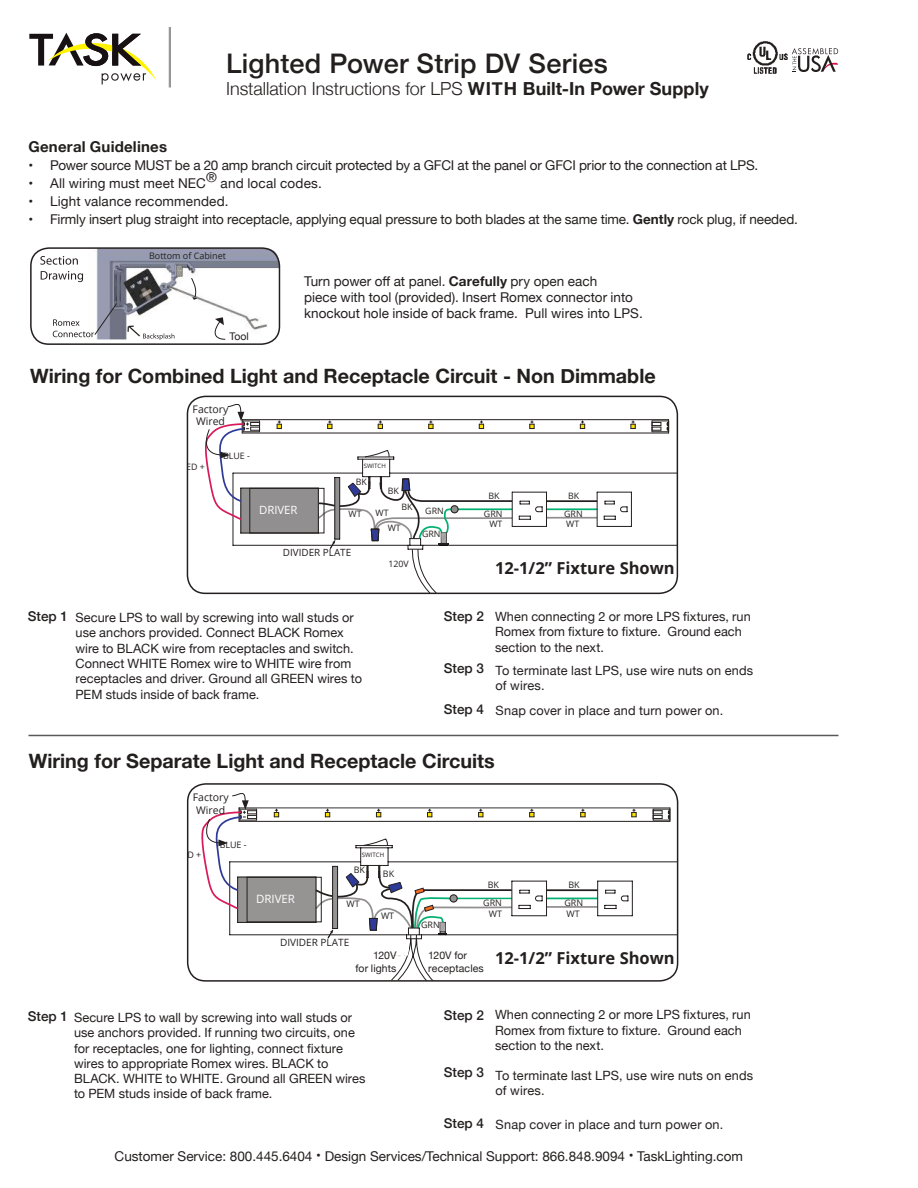
<style>
.page{position:relative;width:918px;height:1188px;background:#fff}
.page>*{position:absolute;margin:0;border:0;box-sizing:border-box;transform-origin:0 0}
.t1{font:500 27px "Helvetica Neue";letter-spacing:.01em;color:#241f1f}
.t2{font:700 19.8px "Helvetica Neue";color:#241f1f}
.t3{font:300 18px "Helvetica Neue";letter-spacing:-.005em;color:#241f1f}
.t4{font:700 16.5px "Open Sans";color:#241f1f}
.t5{font:700 15px "Helvetica Neue";letter-spacing:.015em;color:#241f1f}
.t6{font:13.5px/16.2px "Helvetica Neue";color:#241f1f}
.t7{font:500 13.5px "Helvetica Neue";color:#241f1f}
.t8{font:12.75px/15.3px "Helvetica Neue";letter-spacing:.005em;color:#241f1f}
.t9{font:11.4px "Open Sans";color:#fff}
.t10{font:10.5px/12.6px "Helvetica Neue";letter-spacing:.005em;color:#241f1f;text-align:right}
.t11{font:10.5px/12.6px "Open Sans";color:#241f1f;text-align:center}
.t12{font:10.05px "Open Sans";color:#241f1f}
.t13{font:9.9px "Open Sans";color:#241f1f}
.t14{font:9px "Open Sans";color:#241f1f}
.t15{font:8.85px "Open Sans";color:#241f1f}
.t16{font:6.15px "Open Sans";color:#241f1f}
.t17{font:6px "Open Sans";color:#241f1f}
.s1{font-weight:700}
.s2{font-weight:500;font-size:13.5px}
</style>
<div class="page">
<svg style="left:792px;top:48px;width:46px;height:24px"></svg>
<img style="left:747px;top:41px;width:41px;height:33px">
<hr style="left:169px;top:27px;width:2px;height:60px;background:#969698">
<svg style="left:29px;top:33px;width:127px;height:51px"></svg>
<img style="left:88px;top:247px;width:191px;height:92px">
<svg style="left:41px;top:271px;width:42px;height:11px"></svg>
<svg style="left:40px;top:256px;width:38px;height:9px"></svg>
<svg style="left:53px;top:302px;width:65px;height:35px"></svg>
<svg style="left:191px;top:278px;width:7px;height:22px"></svg>
<svg style="left:127px;top:325px;width:47px;height:15px"></svg>
<div style="left:30px;top:247px;width:250px;height:98px;border:2px solid #241f1f;border-radius:18px"></div>
<svg style="left:207px;top:317px;width:19px;height:23px"></svg>
<div style="left:187px;top:396px;width:491px;height:198px;border:2px solid #241f1f;border-radius:18px"></div>
<div style="left:187px;top:783px;width:491px;height:199px;border:2px solid #241f1f;border-radius:18px"></div>
<hr style="left:28px;top:735px;width:810px;height:1px;background:#5a5758">
<svg style="left:197px;top:399px;width:480px;height:194px"></svg>
<div style="left:250px;top:488px;width:74px;height:45px;border:1px solid #241f1f"></div>
<svg style="left:198px;top:788px;width:480px;height:193px"></svg>
<h1 class="t1" style="left:226px;top:42px;width:383px">Lighted Power Strip DV Series</h1>
<h3 class="t3" style="left:226px;top:74px;width:484px">Installation Instructions for LPS <span class="s1">WITH Built-In Power Supply</span></h3>
<p class="t5" style="left:28px;top:135px;width:140px">General Guidelines</p>
<p class="t6" style="left:28px;top:158px;width:731px">• Power source MUST be a 20 amp branch circuit protected by a GFCI at the panel or GFCI prior to the connection at LPS.</p>
<p class="t6" style="left:28px;top:176px;width:295px">• All wiring must meet NEC® and local codes.</p>
<p class="t6" style="left:28px;top:194px;width:201px">• Light valance recommended.</p>
<p class="t6" style="left:28px;top:212px;width:771px">• Firmly insert plug straight into receptacle, applying equal pressure to both blades at the same time. <span class="s1">Gently</span> rock plug, if needed.</p>
<p class="t14" style="left:149px;top:249px;width:78px">Bottom of Cabinet</p>
<p class="t10" style="left:229px;top:331px;width:21px">Tool</p>
<p class="t6" style="left:304px;top:273px;width:340px">Turn power off at panel. <span class="s1">Carefully</span> pry open each<br>piece with tool (provided). Insert Romex connector into knockout hole inside of back frame. Pull wires into LPS.</p>
<h2 class="t2" style="left:30px;top:361px;width:627px">Wiring for Combined Light and Receptacle Circuit - Non Dimmable</h2>
<p class="t11" style="left:193px;top:402px;width:37px">Factory<br>Wired</p>
<p class="t15" style="left:181px;top:460px;width:26px">RED +</p>
<p class="t15" style="left:223px;top:450px;width:28px">BLUE -</p>
<p class="t17" style="left:364px;top:462px;width:24px">SWITCH</p>
<p class="t9" style="left:259px;top:502px;width:40px">DRIVER</p>
<p class="t15" style="left:356px;top:475px;width:13px">BK</p>
<p class="t15" style="left:388px;top:485px;width:13px">BK</p>
<p class="t15" style="left:488px;top:489px;width:13px">BK</p>
<p class="t15" style="left:568px;top:489px;width:13px">BK</p>
<p class="t15" style="left:401px;top:501px;width:13px">BK</p>
<p class="t15" style="left:425px;top:504px;width:20px">GRN</p>
<p class="t15" style="left:349px;top:508px;width:15px">WT</p>
<p class="t15" style="left:376px;top:507px;width:15px">WT</p>
<p class="t15" style="left:484px;top:508px;width:20px">GRN</p>
<p class="t15" style="left:422px;top:528px;width:20px">GRN</p>
<p class="t15" style="left:564px;top:507px;width:20px">GRN</p>
<p class="t15" style="left:489px;top:518px;width:15px">WT</p>
<p class="t15" style="left:566px;top:518px;width:15px">WT</p>
<p class="t15" style="left:388px;top:521px;width:15px">WT</p>
<p class="t13" style="left:283px;top:546px;width:70px">DIVIDER PLATE</p>
<p class="t15" style="left:388px;top:557px;width:22px">120V</p>
<p class="t4" style="left:495px;top:557px;width:181px">12-1/2” Fixture Shown</p>
<p class="t7" style="left:28px;top:606px;width:42px">Step 1</p>
<p class="t7" style="left:444px;top:606px;width:42px">Step 2</p>
<p class="t7" style="left:444px;top:657px;width:42px">Step 3</p>
<p class="t7" style="left:444px;top:698px;width:42px">Step 4</p>
<p class="t8" style="left:76px;top:611px;width:288px">Secure LPS to wall by screwing into wall studs or use anchors provided. Connect BLACK Romex wire to BLACK wire from receptacles and switch.<br>Connect WHITE Romex wire to WHITE wire from receptacles and driver. Ground all GREEN wires to PEM studs inside of back frame.</p>
<p class="t8" style="left:495px;top:610px;width:257px">When connecting 2 or more LPS fixtures, run<br>Romex from fixture to fixture. Ground each section to the next.</p>
<p class="t8" style="left:496px;top:664px;width:259px">To terminate last LPS, use wire nuts on ends of wires.</p>
<p class="t8" style="left:496px;top:704px;width:229px">Snap cover in place and turn power on.</p>
<h2 class="t2" style="left:29px;top:745px;width:468px">Wiring for Separate Light and Receptacle Circuits</h2>
<p class="t11" style="left:193px;top:791px;width:37px">Factory<br>Wired</p>
<p class="t15" style="left:177px;top:849px;width:26px">RED +</p>
<p class="t15" style="left:220px;top:839px;width:29px">BLUE -</p>
<p class="t16" style="left:362px;top:850px;width:24px">SWITCH</p>
<p class="t9" style="left:256px;top:891px;width:40px">DRIVER</p>
<p class="t15" style="left:354px;top:864px;width:13px">BK</p>
<p class="t15" style="left:383px;top:867px;width:13px">BK</p>
<p class="t15" style="left:488px;top:878px;width:13px">BK</p>
<p class="t15" style="left:568px;top:878px;width:13px">BK</p>
<p class="t15" style="left:564px;top:897px;width:20px">GRN</p>
<p class="t15" style="left:347px;top:898px;width:15px">WT</p>
<p class="t15" style="left:483px;top:897px;width:20px">GRN</p>
<p class="t15" style="left:421px;top:918px;width:20px">GRN</p>
<p class="t15" style="left:489px;top:908px;width:15px">WT</p>
<p class="t15" style="left:566px;top:908px;width:15px">WT</p>
<p class="t15" style="left:381px;top:910px;width:15px">WT</p>
<p class="t12" style="left:280px;top:935px;width:71px">DIVIDER PLATE</p>
<p class="t15" style="left:387px;top:947px;width:22px">120V</p>
<p class="t10" style="left:356px;top:950px;width:42px">120V<br>for lights</p>
<p class="t10" style="left:428px;top:950px;width:40px">120V for</p>
<p class="t4" style="left:495px;top:946px;width:181px">12-1/2” Fixture Shown</p>
<p class="t10" style="left:428px;top:963px;width:57px">receptacles</p>
<p class="t8" style="left:28px;top:1011px;width:326px"><span class="s2">Step 1</span> Secure LPS to wall by screwing into wall studs or</p>
<p class="t8" style="left:74px;top:1026px;width:293px">use anchors provided. If running two circuits, one for receptacles, one for lighting, connect fixture wires to appropriate Romex wires. BLACK to BLACK. WHITE to WHITE. Ground all GREEN wires to PEM studs inside of back frame.</p>
<p class="t7" style="left:444px;top:1004px;width:42px">Step 2</p>
<p class="t7" style="left:444px;top:1062px;width:42px">Step 3</p>
<p class="t7" style="left:444px;top:1113px;width:42px">Step 4</p>
<p class="t8" style="left:495px;top:1008px;width:257px">When connecting 2 or more LPS fixtures, run<br>Romex from fixture to fixture. Ground each section to the next.</p>
<p class="t8" style="left:496px;top:1068px;width:259px">To terminate last LPS, use wire nuts on ends of wires.</p>
<p class="t8" style="left:496px;top:1118px;width:229px">Snap cover in place and turn power on.</p>
<p class="t6" style="left:115px;top:1149px;width:630px">Customer Service: 800.445.6404 • Design Services/Technical Support: 866.848.9094 • TaskLighting.com</p>
</div>
